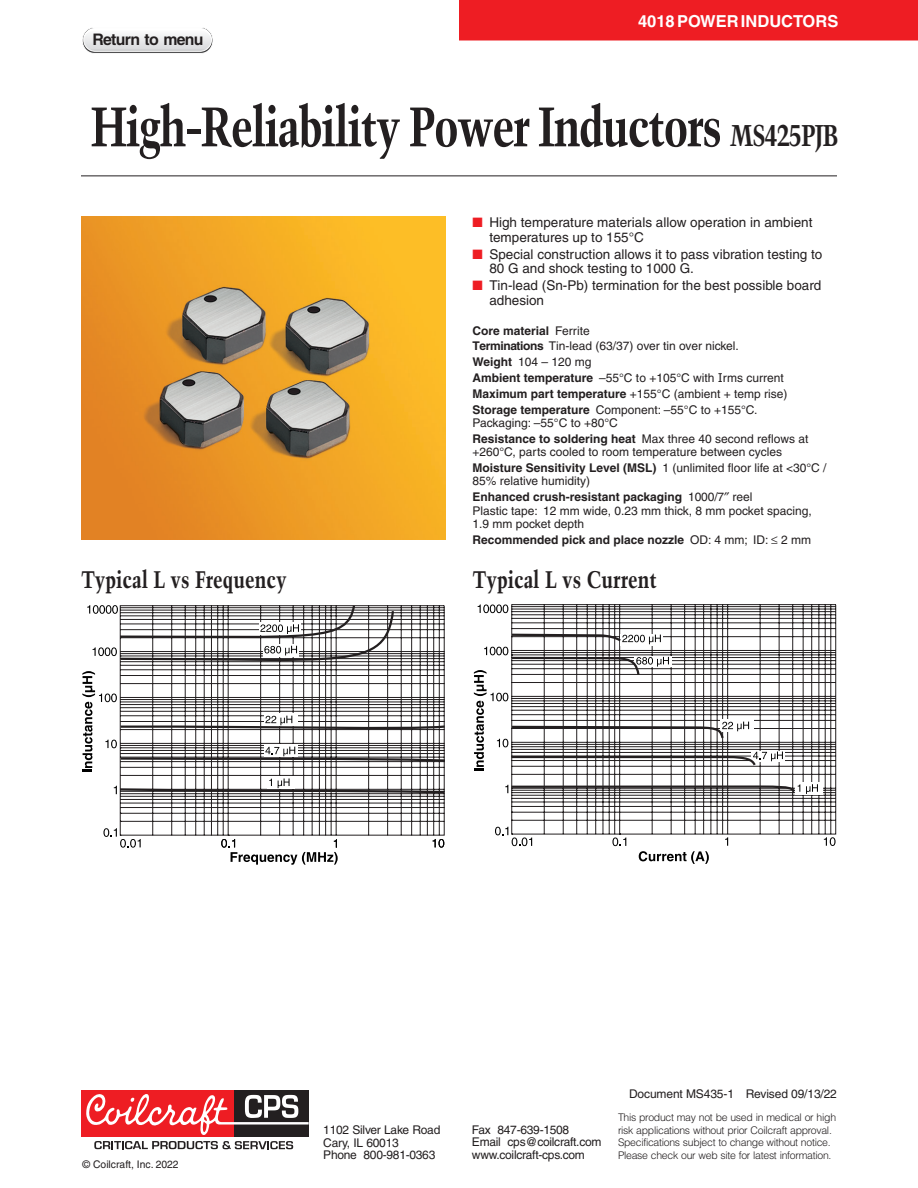
<style>
.page{position:relative;width:918px;height:1188px;background:#fff}
.page>*{position:absolute;margin:0;border:0;box-sizing:border-box;transform-origin:0 0}
.t1{font:700 condensed 55.5px "Trump Mediaeval";letter-spacing:-.03em;color:#231f20}
.t2{font:700 condensed 24px "Trump Mediaeval";color:#231f20}
.t3{font:700 16.5px "Helvetica";color:#fff}
.t4{font:700 15.9px "Helvetica";letter-spacing:-.045em;color:#231f20}
.t5{font:13.5px/14.7px "Helvetica";color:#231f20}
.t6{font:12px/15.9px "Helvetica";color:#231f20}
.t7{font:12px/12.5px "Helvetica";letter-spacing:-.02em;color:#231f20}
.t8{font:700 12px/15.9px "Helvetica";color:#231f20}
.t9{font:300 10.5px/12.5px "Helvetica";letter-spacing:-.03em;color:#231f20}
.t10{font:10.5px "Helvetica";color:#231f20}
.s1{font-size:30px}
.s2{color:#ee1d23}
.s3{font-weight:700}
.s4{font-family:"Verdana"}
.s5{font-weight:400}
</style>
<div class="page">
<div style="left:459px;top:0;width:459px;height:40px;background:#ee1d23"></div>
<hr style="left:81px;top:176px;width:756px;height:1px;background:#231f20">
<div style="left:234px;top:1090px;width:75px;height:47px;background:#231f20"></div>
<div style="left:81px;top:1090px;width:153px;height:47px;background:#ee1d23"></div>
<svg style="left:86px;top:1094px;width:223px;height:41px"></svg>
<svg style="left:94px;top:1141px;width:199px;height:8px"></svg>
<img style="left:81px;top:216px;width:364px;height:324px">
<div style="left:82px;top:27px;width:131px;height:27px;border:1px solid #fff;border-radius:12px"></div>
<div style="left:83px;top:28px;width:129px;height:24px;border:1px solid #fff;border-radius:11px"></div>
<svg style="left:82px;top:28px;width:131px;height:23px"></svg>
<svg style="left:119px;top:794px;width:326px;height:42px"></svg>
<svg style="left:433px;top:839px;width:11px;height:9px"></svg>
<svg style="left:221px;top:839px;width:117px;height:26px"></svg>
<svg style="left:103px;top:828px;width:38px;height:20px"></svg>
<svg style="left:82px;top:605px;width:363px;height:189px"></svg>
<svg style="left:478px;top:604px;width:30px;height:9px"></svg>
<svg style="left:495px;top:827px;width:37px;height:19px"></svg>
<svg style="left:612px;top:837px;width:14px;height:9px"></svg>
<svg style="left:725px;top:837px;width:3px;height:9px"></svg>
<svg style="left:824px;top:837px;width:12px;height:9px"></svg>
<svg style="left:639px;top:851px;width:70px;height:13px"></svg>
<svg style="left:511px;top:604px;width:325px;height:231px"></svg>
<div style="left:796px;top:782px;width:27px;height:13px;background:#fff"></div>
<svg style="left:806px;top:784px;width:12px;height:10px"></svg>
<svg style="left:474px;top:633px;width:326px;height:162px"></svg>
<h3 class="t4" style="left:92px;top:29px;width:113px">Return to menu</h3>
<h3 class="t3" style="left:638px;top:11px;width:202px">4018 POWER INDUCTORS</h3>
<h1 class="t1" style="left:90px;top:92px;width:750px">High-Reliability Power Inductors <span class="s1">MS425PJB</span></h1>
<p class="t5" style="left:489px;top:215px;width:325px;text-indent:-17px"><span class="s2">■</span> High temperature materials allow operation in ambient temperatures up to 155°C</p>
<p class="t5" style="left:489px;top:247px;width:335px;text-indent:-17px"><span class="s2">■</span> Special construction allows it to pass vibration testing to<br>80 G and shock testing to 1000 G.</p>
<p class="t5" style="left:489px;top:278px;width:334px;text-indent:-17px"><span class="s2">■</span> Tin-lead (Sn-Pb) termination for the best possible board adhesion</p>
<p class="t6" style="left:472px;top:322px;width:317px"><span class="s3">Core material</span> Ferrite<br><span class="s3">Terminations</span> Tin-lead (63/37) over tin over nickel.<br><span class="s3">Weight</span> 104 – 120 mg<br><span class="s3">Ambient temperature</span> –55°C to +105°C with <span class="s4">I</span>rms current <span class="s3">Maximum part temperature</span> +155°C (ambient + temp rise)<br><span class="s3">Storage temperature</span> Component: –55°C to +155°C.</p>
<p class="t6" style="left:472px;top:415px;width:337px">Packaging: –55°C to +80°C<br><span class="s3">Resistance to soldering heat</span> Max three 40 second reflows at</p>
<p class="t6" style="left:472px;top:444px;width:356px">+260°C, parts cooled to room temperature between cycles<br><span class="s3">Moisture Sensitivity Level (MSL)</span> 1 (unlimited floor life at &lt;30°C /</p>
<p class="t8" style="left:472px;top:473px;width:281px"><span class="s5">85% relative humidity)<br></span>Enhanced crush-resistant packaging <span class="s5">1000/7 reel</span></p>
<p class="t6" style="left:472px;top:504px;width:341px;line-height:13.2px">Plastic tape: 12 mm wide, 0.23 mm thick, 8 mm pocket spacing,<br>1.9 mm pocket depth</p>
<p class="t8" style="left:472px;top:531px;width:340px">Recommended pick and place nozzle <span class="s5">OD: 4 mm; ID:</span> ≤ <span class="s5">2 mm</span></p>
<h2 class="t2" style="left:81px;top:565px;width:207px">Typical L vs Frequency</h2>
<h2 class="t2" style="left:472px;top:565px;width:186px">Typical L vs Current</h2>
<p class="t10" style="left:83px;top:1158px;width:98px">© Coilcraft, Inc. 2022</p>
<p class="t6" style="left:629px;top:1086px;width:209px">Document MS435-1 Revised 09/13/22</p>
<p class="t7" style="left:323px;top:1124px;width:119px">1102 Silver Lake Road<br>Cary, IL 60013<br>Phone 800-981-0363</p>
<p class="t7" style="left:472px;top:1123px;width:131px">Fax 847-639-1508<br>Email cps@coilcraft.com www.coilcraft-cps.com</p>
<p class="t9" style="left:618px;top:1111px;width:220px">This product may not be used in medical or high risk applications without prior Coilcraft approval.<br>Specifications subject to change without notice.<br>Please check our web site for latest information.</p>
</div>
